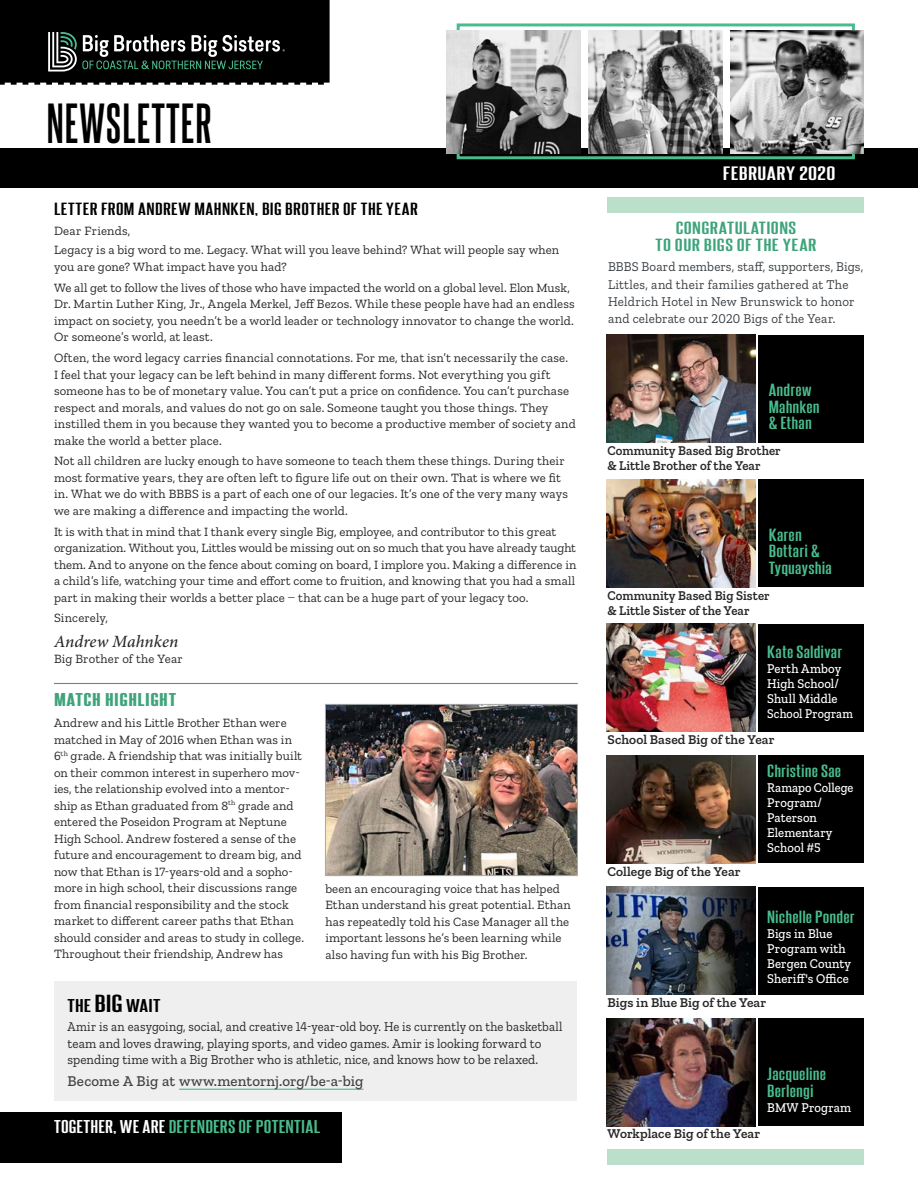
<style>
.page{position:relative;width:918px;height:1188px;background:#fff}
.page>*{position:absolute;margin:0;border:0;box-sizing:border-box;transform-origin:0 0}
.t1{font:700 48px "Steelfish Rg";letter-spacing:.025em;color:#000}
.t2{font:italic 500 17.25px "Minion Pro";color:#292829}
.t3{font:700 16.5px "Steelfish Rg";letter-spacing:.015em;color:#fff;scale:1.65 1}
.t4{font:700 15.75px "Steelfish Rg";letter-spacing:.01em;color:#49bc8d;scale:1.5 1}
.t5{font:15.75px "Steelfish Eb";letter-spacing:.02em;color:#3ea47b;scale:1.65 1}
.t6{font:700 15.75px "Steelfish Rg";letter-spacing:.01em;color:#000;scale:1.65 1}
.t7{font:700 15px/16.5px "Steelfish Rg";letter-spacing:.005em;color:#49bc8d;scale:1.5 1}
.t8{font:700 15px "Steelfish Rg";letter-spacing:.02em;color:#000;scale:1.55 1}
.t9{font:500 15px "Zilla Slab";letter-spacing:.005em;color:#424244}
.t10{font:700 15px/17.2px "Steelfish Rg";letter-spacing:.015em;color:#3ea47b;text-align:center;scale:1.65 1}
.t11{font:13.5px/16.5px "Zilla Slab";letter-spacing:.005em;color:#292829;scale:.93 1}
.t12{font:13.5px/17.2px "Zilla Slab";letter-spacing:.015em;color:#3b4044;scale:.96 1}
.t13{font:500 13.5px/15px "Zilla Slab";letter-spacing:.005em;color:#fff;scale:.94 1}
.t14{font:600 13.5px/15px "Zilla Slab";letter-spacing:.005em;color:#292829;scale:.95 1}
.t15{font:600 13.5px "Zilla Slab";letter-spacing:.005em;color:#292829}
.t16{font:500 13.5px/15px "Zilla Slab";letter-spacing:.005em;color:#fff;scale:.92 1}
.t17{font:12.75px/16.5px "Zilla Slab";letter-spacing:.005em;color:#292829}
.s1{font-size:21px}
.s2{color:#fff}
</style>
<div class="page">
<div style="left:608px;top:197px;width:256px;height:15px;background:#bae0cb"></div>
<div style="left:608px;top:1149px;width:256px;height:16px;background:#bae0cb"></div>
<div style="left:0;top:1112px;width:341px;height:51px;background:#000"></div>
<div style="left:0;top:148px;width:918px;height:40px;background:#000"></div>
<div style="left:457px;top:23px;width:398px;height:136px;border:3px solid #49bc8d"></div>
<img style="left:588px;top:31px;width:134px;height:122px">
<img style="left:730px;top:31px;width:134px;height:122px">
<img style="left:447px;top:31px;width:134px;height:122px">
<svg style="left:0;top:0;width:330px;height:85px;background:#151817"></svg>
<div style="left:54px;top:981px;width:523px;height:119px;background:#efeff0"></div>
<hr style="left:179px;top:1089px;width:184px;height:1px;background:#49bc8d">
<hr style="left:54px;top:683px;width:524px;height:1px;background:#638e7b">
<img style="left:327px;top:706px;width:249px;height:168px">
<div style="left:325px;top:704px;width:253px;height:172px;border:1px solid #a7a9ac"></div>
<div style="left:758px;top:335px;width:106px;height:108px;background:#000"></div>
<img style="left:607px;top:335px;width:148px;height:108px">
<div style="left:758px;top:479px;width:106px;height:108px;background:#000"></div>
<img style="left:607px;top:479px;width:148px;height:108px">
<div style="left:758px;top:624px;width:106px;height:108px;background:#000"></div>
<img style="left:607px;top:624px;width:148px;height:108px">
<div style="left:758px;top:887px;width:106px;height:108px;background:#000"></div>
<img style="left:607px;top:887px;width:148px;height:108px">
<div style="left:758px;top:755px;width:106px;height:108px;background:#000"></div>
<img style="left:607px;top:755px;width:148px;height:108px">
<div style="left:758px;top:1018px;width:106px;height:108px;background:#000"></div>
<img style="left:607px;top:1018px;width:148px;height:108px">
<h1 class="t1" style="left:47px;top:89px;width:166px">NEWSLETTER</h1>
<p class="t8" style="left:54px;top:198px;width:236px">LETTER FROM ANDREW MAHNKEN, BIG BROTHER OF THE YEAR</p>
<p class="t17" style="left:54px;top:221px;width:507px;line-height:19.8px">Dear Friends,<br>Legacy is a big word to me. Legacy. What will you leave behind? What will people say when</p>
<p class="t17" style="left:54px;top:256px;width:517px;line-height:20.9px">you are gone? What impact have you had?<br>We all get to follow the lives of those who have impacted the world on a global level. Elon Musk,</p>
<p class="t17" style="left:54px;top:296px;width:522px;text-align:justify">Dr. Martin Luther King, Jr., Angela Merkel, Jeff Bezos. While these people have had an endless impact on society, you needn’t be a world leader or technology innovator to change the world.<br>Or someone’s world, at least.</p>
<p class="t17" style="left:54px;top:350px;width:523px">Often, the word legacy carries financial connotations. For me, that isn’t necessarily the case.<br>I feel that your legacy can be left behind in many different forms. Not everything you gift someone has to be of monetary value. You can’t put a price on confidence. You can’t purchase respect and morals, and values do not go on sale. Someone taught you those things. They instilled them in you because they wanted you to become a productive member of society and make the world a better place.</p>
<p class="t17" style="left:54px;top:453px;width:516px">Not all children are lucky enough to have someone to teach them these things. During their most formative years, they are often left to figure life out on their own. That is where we fit in. What we do with BBBS is a part of each one of our legacies. It’s one of the very many ways we are making a difference and impacting the world.</p>
<p class="t17" style="left:54px;top:523px;width:524px">It is with that in mind that I thank every single Big, employee, and contributor to this great organization. Without you, Littles would be missing out on so much that you have already taught them. And to anyone on the fence about coming on board, I implore you. Making a difference in a child’s life, watching your time and effort come to fruition, and knowing that you had a small part in making their worlds a better place – that can be a huge part of your legacy too.</p>
<p class="t17" style="left:54px;top:610px;width:56px">Sincerely,</p>
<h2 class="t2" style="left:54px;top:629px;width:126px">Andrew Mahnken</h2>
<p class="t17" style="left:54px;top:651px;width:130px">Big Brother of the Year</p>
<p class="t5" style="left:54px;top:688px;width:76px">MATCH HIGHLIGHT</p>
<p class="t17" style="left:54px;top:715px;width:252px">Andrew and his Little Brother Ethan were matched in May of 2016 when Ethan was in 6<sup>th</sup> grade. A friendship that was initially built on their common interest in superhero mov&shy;ies, the relationship evolved into a mentor&shy;ship as Ethan graduated from 8<sup>th</sup> grade and entered the Poseidon Program at Neptune High School. Andrew fostered a sense of the future and encouragement to dream big, and now that Ethan is 17-years-old and a sopho&shy;more in high school, their discussions range from financial responsibility and the stock market to different career paths that Ethan should consider and areas to study in college.<br>Throughout their friendship, Andrew has</p>
<p class="t17" style="left:325px;top:880px;width:247px">been an encouraging voice that has helped Ethan understand his great potential. Ethan has repeatedly told his Case Manager all the important lessons he’s been learning while also having fun with his Big Brother.</p>
<p class="t6" style="left:68px;top:994px;width:58px">THE <span class="s1">BIG</span> WAIT</p>
<p class="t11" style="left:68px;top:1019px;width:534px">Amir is an easygoing, social, and creative 14-year-old boy. He is currently on the basketball team and loves drawing, playing sports, and video games. Amir is looking forward to spending time with a Big Brother who is athletic, nice, and knows how to be relaxed.</p>
<p class="t9" style="left:68px;top:1073px;width:297px">Become A Big at www.mentornj.org/be-a-big</p>
<p class="t4" style="left:54px;top:1116px;width:179px"><span class="s2">TOGETHER, WE ARE</span> DEFENDERS OF POTENTIAL</p>
<p class="t3" style="left:723px;top:161px;width:70px">FEBRUARY 2020</p>
<p class="t10" style="left:656px;top:218px;width:99px">CONGRATULATIONS<br>TO OUR BIGS OF THE YEAR</p>
<p class="t12" style="left:608px;top:258px;width:267px">BBBS Board members, staff, supporters, Bigs, Littles, and their families gathered at The Heldrich Hotel in New Brunswick to honor and celebrate our 2020 Bigs of the Year.</p>
<p class="t7" style="left:769px;top:381px;width:35px">Andrew<br>Mahnken &amp; Ethan</p>
<p class="t14" style="left:608px;top:443px;width:184px">Community Based Big Brother &amp; Little Brother of the Year</p>
<p class="t7" style="left:769px;top:525px;width:44px">Karen<br>Bottari &amp;<br>Tyquayshia</p>
<p class="t14" style="left:608px;top:588px;width:172px">Community Based Big Sister &amp; Little Sister of the Year</p>
<p class="t7" style="left:767px;top:643px;width:51px">Kate Saldivar</p>
<p class="t13" style="left:767px;top:661px;width:93px">Perth Amboy<br>High School/<br>Shull Middle<br>School Program</p>
<p class="t15" style="left:608px;top:732px;width:169px">School Based Big of the Year</p>
<p class="t15" style="left:608px;top:863px;width:135px">College Big of the Year</p>
<p class="t7" style="left:767px;top:762px;width:51px">Christine Sae</p>
<p class="t16" style="left:767px;top:780px;width:95px">Ramapo College<br>Program/<br>Paterson<br>Elementary<br>School #5</p>
<p class="t7" style="left:767px;top:907px;width:60px">Nichelle Ponder</p>
<p class="t13" style="left:767px;top:926px;width:91px">Bigs in Blue<br>Program with<br>Bergen County<br>Sheriff's Office</p>
<p class="t15" style="left:608px;top:995px;width:160px">Bigs in Blue Big of the Year</p>
<p class="t7" style="left:767px;top:1065px;width:41px">Jacqueline<br>Berlengi</p>
<p class="t13" style="left:767px;top:1100px;width:91px">BMW Program</p>
<p class="t15" style="left:608px;top:1126px;width:154px">Workplace Big of the Year</p>
</div>
